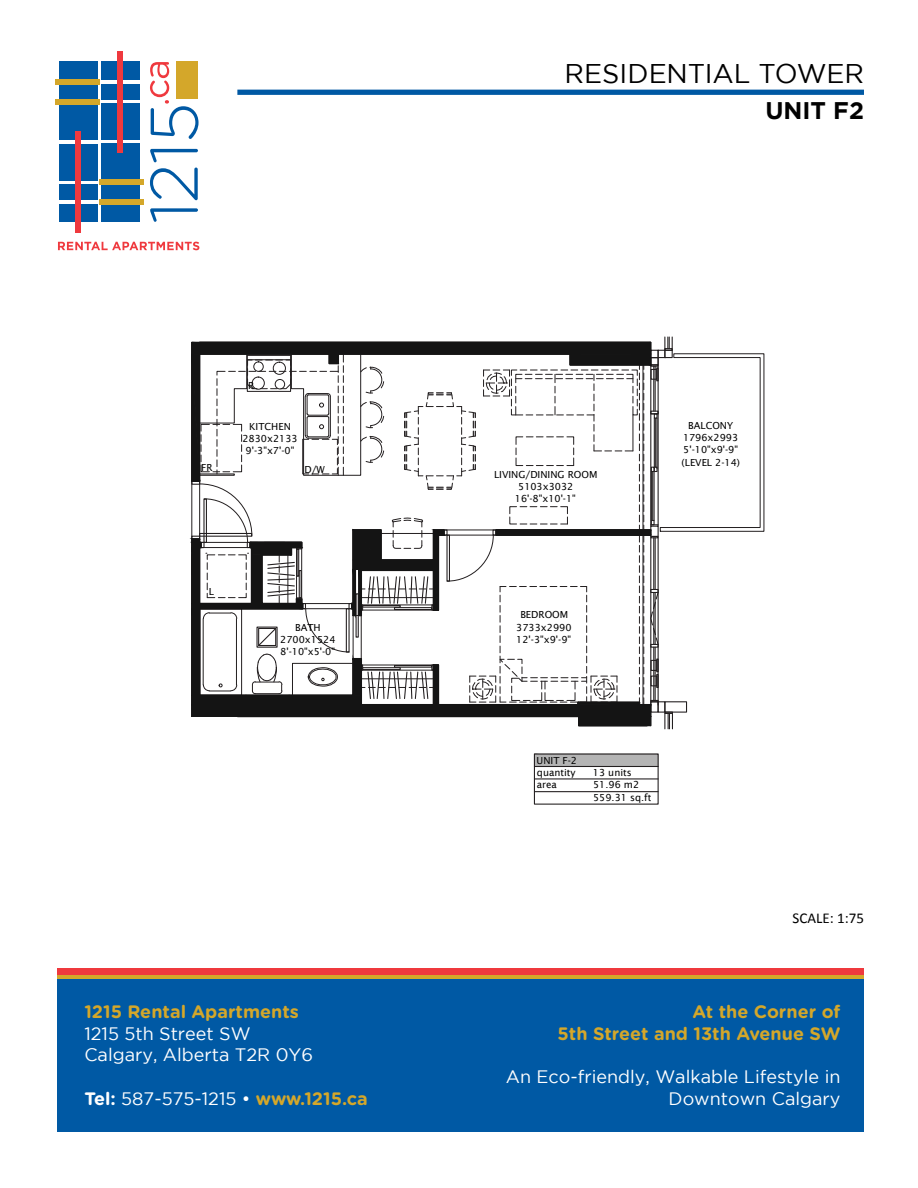
<style>
.page{position:relative;width:918px;height:1188px;background:#fff}
.page>*{position:absolute;margin:0;border:0;box-sizing:border-box;transform-origin:0 0}
.t1{font:27px "Gotham";letter-spacing:-.005em;color:#010101}
.t2{font:700 24px "Gotham";color:#010101}
.t3{font:18px/21.6px "Gotham";color:#fff}
.t4{font:700 18px/21.6px "Gotham Rounded";color:#d4a72a;text-align:right}
.t5{font:15px "Calibri";color:#010101}
.t6{font:9.75px/12px "Lucida Sans";color:#010101;text-align:center}
.s1{font-family:"Gotham Rounded";font-weight:700}
.s2{font-family:"Gotham Rounded";font-weight:700;color:#d4a72a}
</style>
<div class="page">
<div style="left:58px;top:968px;width:806px;height:153px;background:#ef393e"></div>
<div style="left:58px;top:975px;width:806px;height:153px;background:#d4a72a"></div>
<div style="left:237px;top:90px;width:627px;height:5px;background:#0059a4"></div>
<div style="left:59px;top:184px;width:38px;height:16px;background:#0059a4"></div>
<div style="left:59px;top:144px;width:38px;height:36px;background:#0059a4"></div>
<div style="left:101px;top:62px;width:38px;height:18px;background:#0059a4"></div>
<div style="left:59px;top:62px;width:38px;height:78px;background:#0059a4"></div>
<div style="left:59px;top:204px;width:38px;height:18px;background:#0059a4"></div>
<div style="left:101px;top:144px;width:38px;height:78px;background:#0059a4"></div>
<div style="left:101px;top:84px;width:38px;height:16px;background:#0059a4"></div>
<div style="left:101px;top:104px;width:38px;height:36px;background:#0059a4"></div>
<div style="left:55px;top:99px;width:45px;height:5px;background:#d4a72a"></div>
<div style="left:55px;top:79px;width:45px;height:6px;background:#d4a72a"></div>
<div style="left:99px;top:199px;width:45px;height:6px;background:#d4a72a"></div>
<div style="left:99px;top:180px;width:45px;height:5px;background:#d4a72a"></div>
<div style="left:75px;top:131px;width:6px;height:101px;background:#ef393e"></div>
<div style="left:117px;top:51px;width:6px;height:101px;background:#ef393e"></div>
<svg style="left:150px;top:208px;width:48px;height:14px"></svg>
<svg style="left:150px;top:168px;width:48px;height:32px"></svg>
<svg style="left:150px;top:149px;width:48px;height:13px"></svg>
<svg style="left:58px;top:242px;width:141px;height:8px"></svg>
<svg style="left:150px;top:62px;width:49px;height:77px"></svg>
<div style="left:177px;top:62px;width:21px;height:37px;background:#d4a72a"></div>
<div style="left:58px;top:979px;width:806px;height:153px;background:#0059a4"></div>
<svg style="left:534px;top:753px;width:125px;height:13px;background:#a6a6a6"></svg>
<hr style="left:534px;top:766px;width:124px;height:1px;background:#231f20">
<hr style="left:534px;top:778px;width:124px;height:1px;background:#231f20">
<hr style="left:534px;top:791px;width:124px;height:1px;background:#231f20">
<svg style="left:191px;top:337px;width:573px;height:392px"></svg>
<p class="t6" style="left:248px;top:380px;width:8px">R</p>
<p class="t6" style="left:242px;top:421px;width:57px">KITCHEN<br>2830x2133<br>9'-3"x7'-0"</p>
<p class="t6" style="left:201px;top:462px;width:13px">FR</p>
<p class="t6" style="left:304px;top:463px;width:22px">D/W</p>
<p class="t6" style="left:209px;top:586px;width:7px">L</p>
<p class="t6" style="left:280px;top:621px;width:57px">BATH<br>2700x1524<br>8'-10"x5'-0"</p>
<h3 class="t4" style="left:84px;top:1001px;width:216px">1215 Rental Apartments</h3>
<h3 class="t3" style="left:84px;top:1022px;width:230px">1215 5th Street SW<br>Calgary, Alberta T2R 0Y6</h3>
<h3 class="t3" style="left:84px;top:1087px;width:285px"><span class="s1">Tel:</span> 587-575-1215 • <span class="s2">www.1215.ca</span></h3>
<h1 class="t1" style="left:564px;top:59px;width:301px">RESIDENTIAL TOWER</h1>
<h2 class="t2" style="left:765px;top:96px;width:100px">UNIT F2</h2>
<p class="t6" style="left:494px;top:468px;width:105px">LIVING/DINING ROOM<br>5103x3032<br>16'-8"x10'-1"</p>
<p class="t6" style="left:516px;top:609px;width:57px">BEDROOM<br>3733x2990<br>12'-3"x9'-9"</p>
<p class="t6" style="left:682px;top:419px;width:60px">BALCONY<br>1796x2993<br>5'-10"x9'-9" (LEVEL 2-14)</p>
<p class="t6" style="left:537px;top:754px;width:42px;text-align:left">UNIT F-2 quantity</p>
<p class="t6" style="left:593px;top:767px;width:40px">13 units</p>
<p class="t6" style="left:537px;top:779px;width:22px">area</p>
<p class="t6" style="left:593px;top:778px;width:60px;line-height:12.5px;text-align:left">51.96 m2<br>559.31 sq.ft</p>
<h3 class="t5" style="left:793px;top:909px;width:73px">SCALE: 1:75</h3>
<h3 class="t4" style="left:558px;top:1001px;width:284px">At the Corner of<br>5th Street and 13th Avenue SW</h3>
<h3 class="t3" style="left:506px;top:1065px;width:336px;text-align:right">An Eco-friendly, Walkable Lifestyle in<br>Downtown Calgary</h3>
</div>
